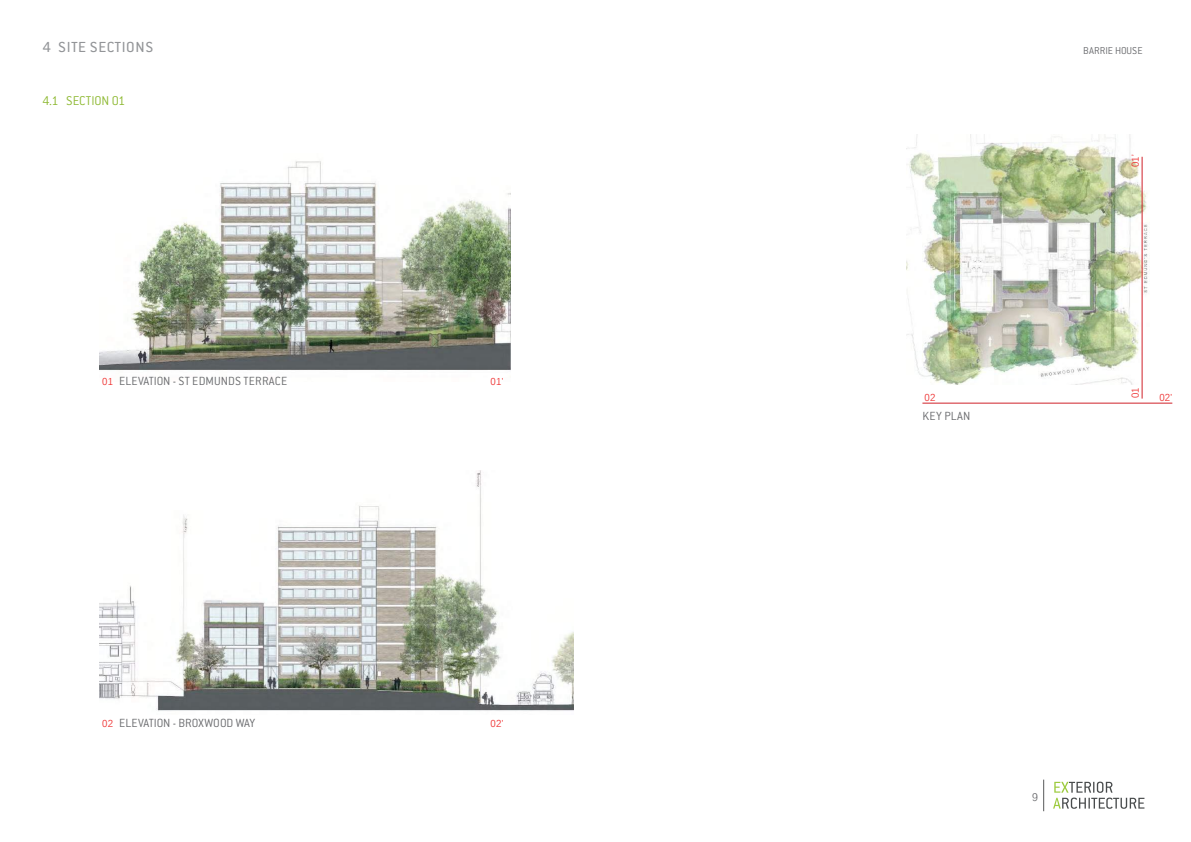
<style>
.page{position:relative;width:1191px;height:842px;background:#fff}
.page>*{position:absolute;margin:0;border:0;box-sizing:border-box;transform-origin:0 0}
.t1{font:16px "Conduit ITC";letter-spacing:.04em;color:#939598;scale:1.05 1}
.t2{font:14px "Conduit ITC Light";letter-spacing:-.01em;color:#90ba36}
.t3{font:13px "Conduit ITC Light";letter-spacing:.005em;color:#6c6d70}
.t4{font:11px "Conduit ITC Light";color:#6c6d70}
.t5{font:11px "Kalinga";color:#6c6d70;scale:.95 1}
.t6{font:10px "Kalinga";letter-spacing:.03em;color:#ee2d2d;scale:.95 1}
</style>
<div class="page">
<img style="left:906px;top:135px;width:242px;height:249px">
<img style="left:99px;top:470px;width:474px;height:241px">
<img style="left:99px;top:161px;width:411px;height:209px">
<hr style="left:922px;top:403px;width:250px;height:1px;background:#d0222a">
<hr style="left:1141px;top:157px;width:1px;height:242px;background:#d0222a">
<hr style="left:1043px;top:780px;width:1px;height:31px;background:#57585a">
<svg style="left:1053px;top:782px;width:91px;height:27px"></svg>
<p class="t1" style="left:43px;top:38px;width:107px">4 SITE SECTIONS</p>
<p class="t4" style="left:1083px;top:43px;width:61px">BARRIE HOUSE</p>
<p class="t2" style="left:43px;top:92px;width:84px">4.1 SECTION 01</p>
<p class="t6" style="left:1128px;top:167px;width:15px;rotate:-90deg">01’</p>
<p class="t3" style="left:119px;top:373px;width:170px">ELEVATION - ST EDMUNDS TERRACE</p>
<p class="t6" style="left:102px;top:375px;width:13px">01</p>
<p class="t6" style="left:490px;top:375px;width:15px">01’</p>
<p class="t6" style="left:924px;top:391px;width:13px">02</p>
<p class="t6" style="left:1128px;top:398px;width:13px;rotate:-90deg">01</p>
<p class="t6" style="left:1159px;top:391px;width:15px">02’</p>
<p class="t3" style="left:922px;top:408px;width:49px">KEY PLAN</p>
<p class="t3" style="left:119px;top:715px;width:138px">ELEVATION - BROXWOOD WAY</p>
<p class="t6" style="left:102px;top:717px;width:13px">02</p>
<p class="t6" style="left:490px;top:717px;width:15px">02’</p>
<p class="t5" style="left:1032px;top:790px;width:8px">9</p>
</div>
